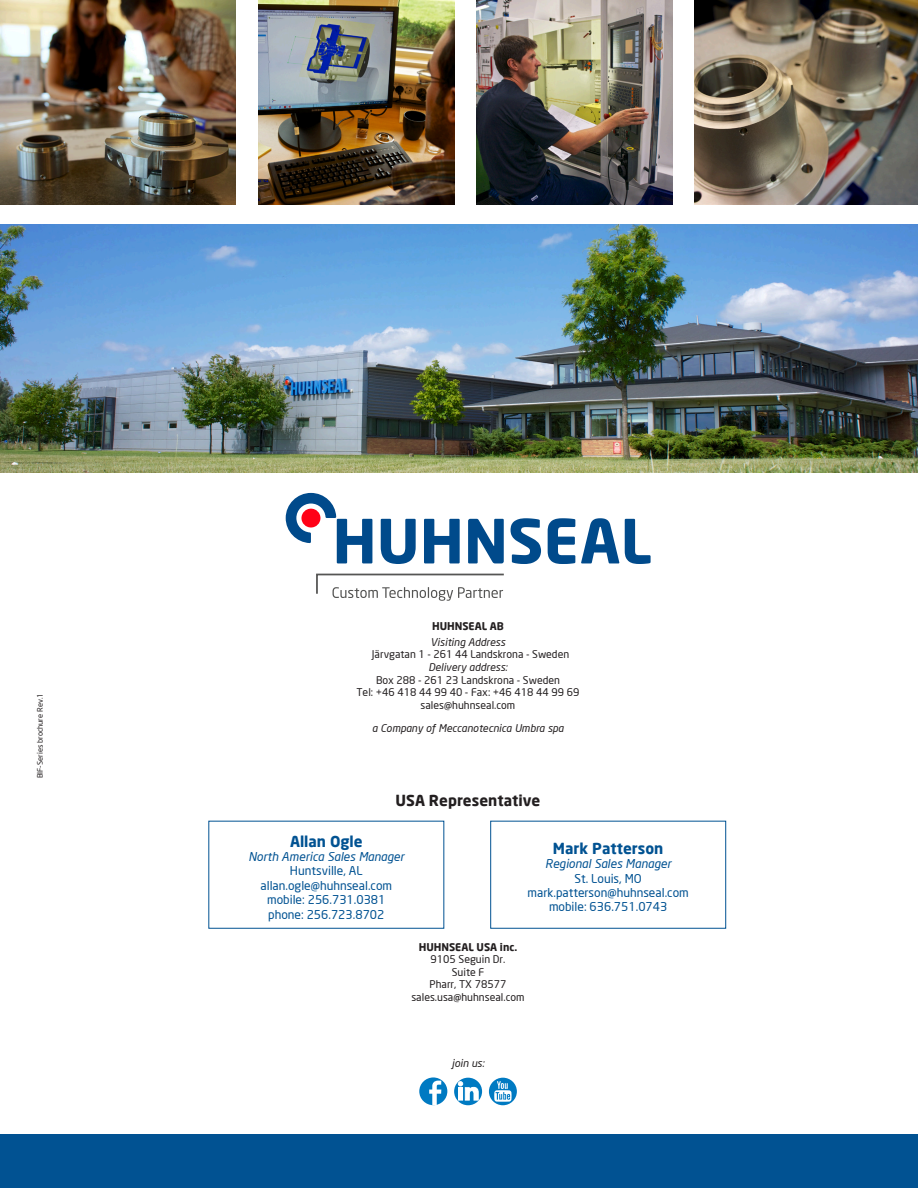
<style>
.page{position:relative;width:918px;height:1188px;background:#fff}
.page>*{position:absolute;margin:0;border:0;box-sizing:border-box;transform-origin:0 0}
.t1{font:700 15px "Neo Sans";color:#015292}
.t2{font:700 15px "Neo Sans";color:#231f20}
.t3{font:12px "Neo Sans";color:#015292}
.t4{font:italic 12px "Neo Sans";color:#015292}
.t5{font:10.5px "Neo Sans";color:#231f20}
.t6{font:italic 10.5px "Neo Sans";color:#231f20}
.t7{font:700 10.5px "Neo Sans";color:#231f20}
.t8{font:7.5px "Neo Sans";color:#231f20}
</style>
<div class="page">
<img style="left:695px;top:0;width:223px;height:204px">
<img style="left:0;top:0;width:236px;height:204px">
<img style="left:258px;top:0;width:196px;height:204px">
<img style="left:477px;top:0;width:195px;height:204px">
<img style="left:0;top:225px;width:918px;height:247px">
<div style="left:490px;top:821px;width:236px;height:108px;border:1px solid #015292"></div>
<div style="left:208px;top:821px;width:236px;height:108px;border:1px solid #015292"></div>
<div style="left:419px;top:1077px;width:28px;height:28px;background:#007ac2;border-radius:50%"></div>
<svg style="left:429px;top:1081px;width:12px;height:24px"></svg>
<svg style="left:454px;top:1078px;width:28px;height:27px"></svg>
<svg style="left:458px;top:1082px;width:20px;height:18px"></svg>
<div style="left:489px;top:1078px;width:28px;height:27px;background:#007ac2;border-radius:50%"></div>
<svg style="left:494px;top:1081px;width:18px;height:21px"></svg>
<svg style="left:316px;top:573px;width:188px;height:28px"></svg>
<svg style="left:424px;top:519px;width:36px;height:44px"></svg>
<svg style="left:381px;top:519px;width:35px;height:45px"></svg>
<svg style="left:468px;top:519px;width:36px;height:44px"></svg>
<svg style="left:511px;top:518px;width:30px;height:46px"></svg>
<svg style="left:548px;top:518px;width:27px;height:46px"></svg>
<svg style="left:581px;top:518px;width:38px;height:45px"></svg>
<svg style="left:625px;top:519px;width:26px;height:45px"></svg>
<svg style="left:286px;top:493px;width:86px;height:70px"></svg>
<div style="left:0;top:1134px;width:918px;height:54px;background:#015292"></div>
<p class="t8" style="left:36px;top:778px;width:87px;rotate:-90deg">BIF-Series brochure Rev.1</p>
<p class="t7" style="left:432px;top:619px;width:73px">HUHNSEAL AB</p>
<p class="t6" style="left:431px;top:635px;width:76px">Visiting Address</p>
<p class="t5" style="left:372px;top:648px;width:199px">Järvgatan 1 - 261 44 Landskrona - Sweden</p>
<p class="t6" style="left:428px;top:661px;width:81px">Delivery address:</p>
<p class="t5" style="left:376px;top:673px;width:185px">Box 288 - 261 23 Landskrona - Sweden</p>
<p class="t5" style="left:356px;top:686px;width:225px">Tel: +46 418 44 99 40 - Fax: +46 418 44 99 69</p>
<p class="t5" style="left:421px;top:698px;width:96px">sales@huhnseal.com</p>
<p class="t6" style="left:372px;top:722px;width:193px">a Company of Meccanotecnica Umbra spa</p>
<p class="t2" style="left:396px;top:791px;width:146px">USA Representative</p>
<p class="t1" style="left:290px;top:831px;width:74px">Allan Ogle</p>
<p class="t4" style="left:248px;top:849px;width:157px">North America Sales Manager</p>
<p class="t3" style="left:290px;top:864px;width:74px">Huntsville, AL</p>
<p class="t3" style="left:261px;top:878px;width:133px">allan.ogle@huhnseal.com</p>
<p class="t3" style="left:267px;top:892px;width:120px">mobile: 256.731.0381</p>
<p class="t3" style="left:268px;top:907px;width:118px">phone: 256.723.8702</p>
<p class="t1" style="left:553px;top:839px;width:112px">Mark Patterson</p>
<p class="t4" style="left:545px;top:856px;width:128px">Regional Sales Manager</p>
<p class="t3" style="left:575px;top:871px;width:69px">St. Louis, MO</p>
<p class="t3" style="left:528px;top:885px;width:163px">mark.patterson@huhnseal.com</p>
<p class="t3" style="left:549px;top:900px;width:120px">mobile: 636.751.0743</p>
<p class="t7" style="left:419px;top:940px;width:100px">HUHNSEAL USA inc.</p>
<p class="t5" style="left:431px;top:953px;width:76px">9105 Seguin Dr.</p>
<p class="t5" style="left:452px;top:965px;width:34px">Suite F</p>
<p class="t5" style="left:430px;top:978px;width:78px">Pharr, TX 78577</p>
<p class="t5" style="left:411px;top:991px;width:115px">sales.usa@huhnseal.com</p>
<p class="t6" style="left:452px;top:1057px;width:34px">join us:</p>
</div>
